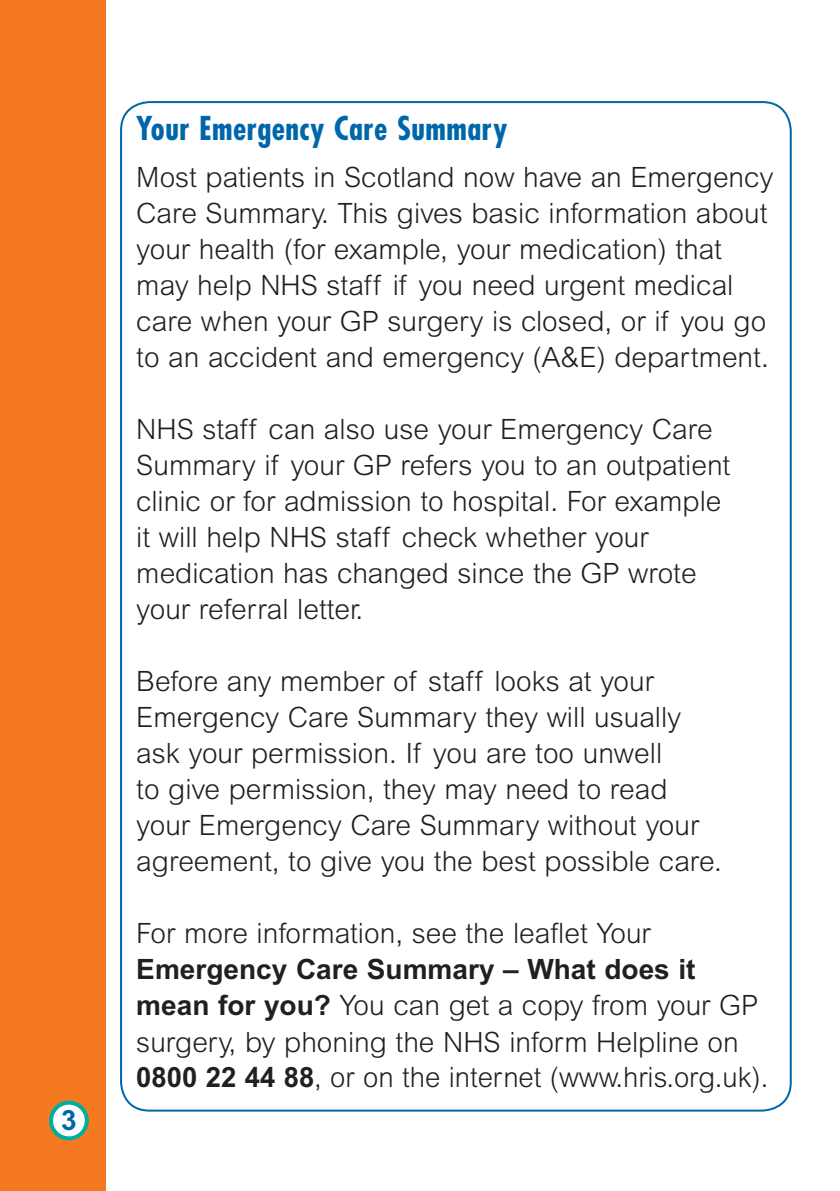
<style>
.page{position:relative;width:840px;height:1191px;background:#fff}
.page>*{position:absolute;margin:0;border:0;box-sizing:border-box;transform-origin:0 0}
.t1{font:700 condensed 32px "Futura";letter-spacing:.015em;color:#06a}
.t2{font:300 28px/36px "Arial";color:#231f20}
.t3{font:700 28px "Arial";color:#06a}
.s1{font-weight:700}
</style>
<div class="page">
<div style="left:0;top:0;width:105px;height:1191px;background:#f47921"></div>
<div style="left:51px;top:1102px;width:36px;height:36px;background:#fff;border-radius:50%"></div>
<div style="left:49px;top:1100px;width:40px;height:40px;border:4px solid #00ae9d;border-radius:50%"></div>
<p class="t3" style="left:61px;top:1104px;width:17px">3</p>
<p class="t1" style="left:136px;top:107px;width:372px">Your Emergency Care Summary</p>
<p class="t2" style="left:136px;top:159px;width:638px">Most patients in Scotland now have an Emergency Care Summary. This gives basic information about your health (for example, your medication) that may help NHS staff if you need urgent medical care when your GP surgery is closed, or if you go to an accident and emergency (A&amp;E) department.</p>
<p class="t2" style="left:136px;top:411px;width:595px">NHS staff can also use your Emergency Care Summary if your GP refers you to an outpatient clinic or for admission to hospital. For example it will help NHS staff check whether your medication has changed since the GP wrote your referral letter.</p>
<p class="t2" style="left:136px;top:663px;width:586px">Before any member of staff looks at your Emergency Care Summary they will usually ask your permission. If you are too unwell<br>to give permission, they may need to read your Emergency Care Summary without your agreement, to give you the best possible care.</p>
<p class="t2" style="left:136px;top:915px;width:516px">For more information, see the leaflet Your</p>
<p class="t2" style="left:136px;top:951px;width:633px"><span class="s1">Emergency Care Summary – What does it mean for you?</span> You can get a copy from your GP surgery, by phoning the NHS inform Helpline on <span class="s1">0800 22 44 88</span>, or on the internet (www.hris.org.uk).</p>
</div>
